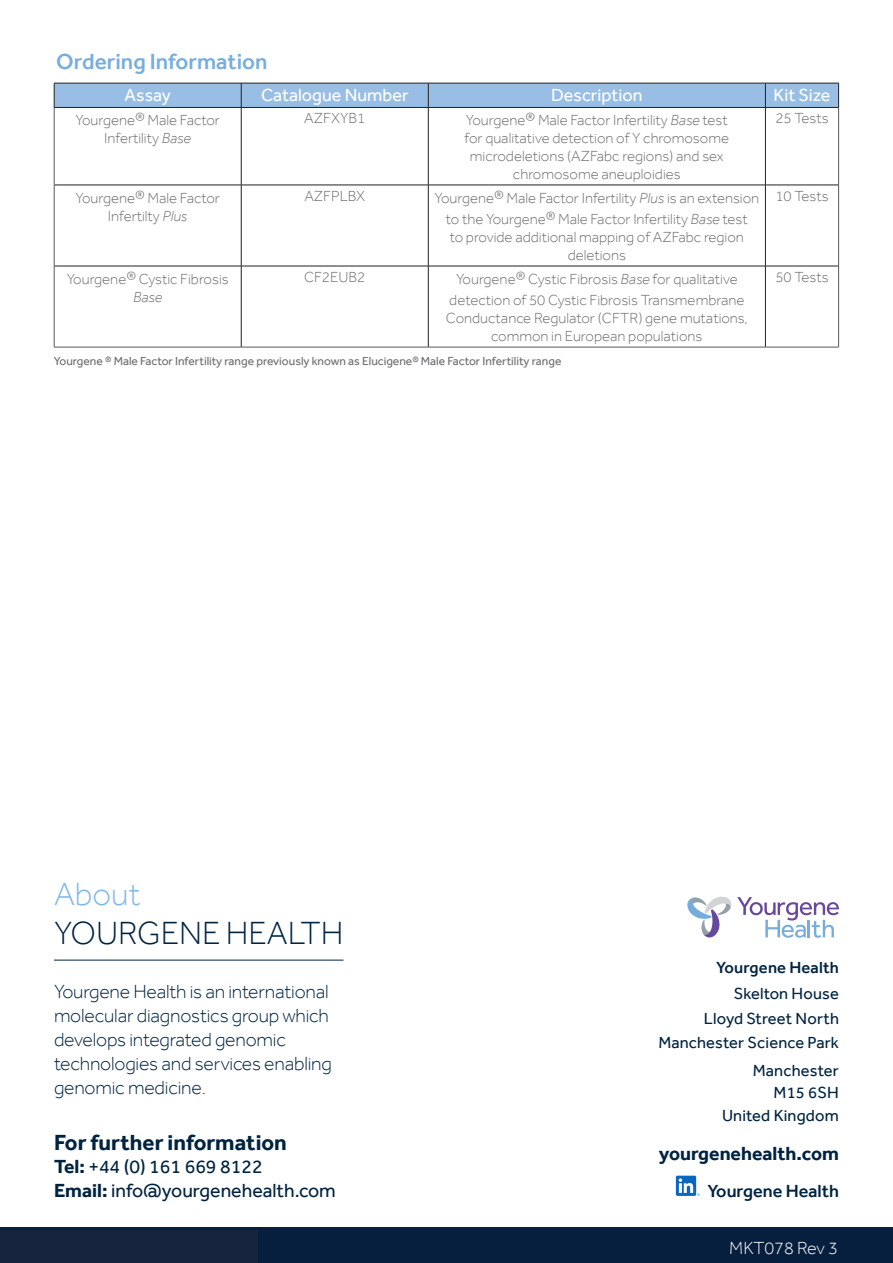
<style>
.page{position:relative;width:893px;height:1263px;background:#fff}
.page>*{position:absolute;margin:0;border:0;box-sizing:border-box;transform-origin:0 0}
.t1{font:300 33px/39px "Effra";color:#002340}
.t2{font:700 22.5px "Effra";color:#002340}
.t3{font:500 22.5px "Effra";color:#77aede}
.t4{font:300 19.5px/24px "Effra";letter-spacing:-.01em;color:#002340}
.t5{font:19.5px "Effra";color:#002340}
.t6{font:700 19.5px "Effra";color:#002340}
.t7{font:18px "Effra";color:#fff}
.t8{font:500 18px "Effra";color:#002340}
.t9{font:300 18px "Effra";color:#fff}
.t10{font:16.5px/22.5px "Effra";letter-spacing:.01em;color:#002340;text-align:right}
.t11{font:500 16.5px "Effra";letter-spacing:.01em;color:#002340}
.t12{font:300 15px/18px "Effra";color:#6c6d70;text-align:center}
.t13{font:12px "Effra";color:#6c6d70}
.s1{font-size:18px}
.s2{font-style:italic}
.s3{color:#81b9ea}
.s4{font-weight:700}
</style>
<div class="page">
<div style="left:0;top:1227px;width:893px;height:36px;background:#071f3e"></div>
<div style="left:54px;top:83px;width:785px;height:24px;background:#98bee5"></div>
<hr style="left:54px;top:107px;width:187px;height:1px;background:#231f20">
<hr style="left:241px;top:107px;width:187px;height:1px;background:#231f20">
<hr style="left:428px;top:107px;width:337px;height:1px;background:#231f20">
<hr style="left:765px;top:107px;width:74px;height:1px;background:#231f20">
<hr style="left:241px;top:108px;width:1px;height:77px;background:#231f20">
<hr style="left:428px;top:108px;width:1px;height:77px;background:#231f20">
<hr style="left:765px;top:108px;width:1px;height:77px;background:#231f20">
<hr style="left:54px;top:185px;width:187px;height:1px;background:#231f20">
<hr style="left:241px;top:185px;width:187px;height:1px;background:#231f20">
<hr style="left:241px;top:185px;width:1px;height:81px;background:#231f20">
<hr style="left:428px;top:185px;width:337px;height:1px;background:#231f20">
<hr style="left:428px;top:185px;width:1px;height:81px;background:#231f20">
<hr style="left:765px;top:185px;width:73px;height:1px;background:#231f20">
<hr style="left:765px;top:185px;width:1px;height:81px;background:#231f20">
<hr style="left:54px;top:266px;width:187px;height:1px;background:#231f20">
<hr style="left:241px;top:266px;width:187px;height:1px;background:#231f20">
<hr style="left:241px;top:266px;width:1px;height:81px;background:#231f20">
<hr style="left:428px;top:266px;width:337px;height:1px;background:#231f20">
<hr style="left:428px;top:266px;width:1px;height:81px;background:#231f20">
<hr style="left:765px;top:266px;width:73px;height:1px;background:#231f20">
<hr style="left:765px;top:266px;width:1px;height:81px;background:#231f20">
<hr style="left:54px;top:108px;width:1px;height:77px;background:#57585a">
<hr style="left:838px;top:108px;width:1px;height:77px;background:#57585a">
<hr style="left:54px;top:185px;width:1px;height:81px;background:#57585a">
<hr style="left:838px;top:185px;width:1px;height:81px;background:#57585a">
<hr style="left:54px;top:266px;width:1px;height:81px;background:#57585a">
<hr style="left:838px;top:266px;width:1px;height:81px;background:#57585a">
<hr style="left:54px;top:347px;width:187px;height:1px;background:#57585a">
<hr style="left:241px;top:347px;width:187px;height:1px;background:#57585a">
<hr style="left:428px;top:347px;width:337px;height:1px;background:#57585a">
<hr style="left:765px;top:347px;width:74px;height:1px;background:#57585a">
<svg style="left:687px;top:897px;width:152px;height:41px"></svg>
<svg style="left:675px;top:1175px;width:25px;height:21px"></svg>
<hr style="left:54px;top:960px;width:289px;height:1px;background:#002340">
<div style="left:0;top:1230px;width:257px;height:33px;background:#17243d"></div>
<p class="t3" style="left:56px;top:48px;width:213px">Ordering Information</p>
<p class="t7" style="left:125px;top:85px;width:48px">Assay</p>
<p class="t7" style="left:261px;top:85px;width:149px">Catalogue Number</p>
<p class="t7" style="left:551px;top:85px;width:93px">Description</p>
<p class="t7" style="left:773px;top:85px;width:59px">Kit Size</p>
<p class="t12" style="left:75px;top:111px;width:146px">Yourgene<span class="s1">®</span> Male Factor</p>
<p class="t12" style="left:104px;top:129px;width:88px">Infertility <span class="s2">Base</span></p>
<p class="t12" style="left:304px;top:109px;width:62px">AZFXYB1</p>
<p class="t12" style="left:465px;top:111px;width:266px">Yourgene<span class="s1">®</span> Male Factor Infertility <span class="s2">Base</span> test for qualitative detection of Y chromosome microdeletions (AZFabc regions) and sex chromosome aneuploidies</p>
<p class="t12" style="left:775px;top:109px;width:55px">25 Tests</p>
<p class="t12" style="left:75px;top:188px;width:146px">Yourgene<span class="s1">®</span> Male Factor</p>
<p class="t12" style="left:108px;top:206px;width:81px">Infertilty <span class="s2">Plus</span></p>
<p class="t12" style="left:304px;top:186px;width:62px">AZFPLBX</p>
<p class="t12" style="left:434px;top:187px;width:326px;line-height:21.6px">Yourgene<span class="s1">®</span> Male Factor Infertility <span class="s2">Plus</span> is an extension to the Yourgene<span class="s1">®</span> Male Factor Infertility <span class="s2">Base</span> test</p>
<p class="t12" style="left:450px;top:228px;width:296px">to provide additional mapping of AZFabc region deletions</p>
<p class="t12" style="left:67px;top:270px;width:164px">Yourgene<span class="s1">®</span> Cystic Fibrosis<br><span class="s2">Base</span></p>
<p class="t12" style="left:304px;top:268px;width:63px">CF2EUB2</p>
<p class="t12" style="left:449px;top:268px;width:297px;line-height:21.6px">Yourgene<span class="s1">®</span> Cystic Fibrosis <span class="s2">Base</span> for qualitative detection of 50 Cystic Fibrosis Transmembrane</p>
<p class="t12" style="left:446px;top:309px;width:303px">Conductance Regulator (CFTR) gene mutations, common in European populations</p>
<p class="t13" style="left:54px;top:354px;width:509px">Yourgene ® Male Factor Infertility range previously known as Elucigene® Male Factor Infertility range</p>
<p class="t12" style="left:775px;top:186px;width:55px">10 Tests</p>
<p class="t12" style="left:775px;top:268px;width:55px">50 Tests</p>
<p class="t1" style="left:54px;top:874px;width:291px"><span class="s3">About<br></span>YOURGENE HEALTH</p>
<p class="t4" style="left:54px;top:979px;width:279px">Yourgene Health is an international molecular diagnostics group which develops integrated genomic technologies and services enabling genomic medicine.</p>
<p class="t2" style="left:54px;top:1129px;width:234px">For further information</p>
<p class="t5" style="left:54px;top:1155px;width:210px"><span class="s4">Tel:</span> +44 (0) 161 669 8122</p>
<p class="t5" style="left:54px;top:1178px;width:283px"><span class="s4">Email:</span> info@yourgenehealth.com</p>
<p class="t11" style="left:716px;top:958px;width:124px">Yourgene Health</p>
<p class="t10" style="left:734px;top:982px;width:107px">Skelton House</p>
<p class="t10" style="left:704px;top:1006px;width:137px">Lloyd Street North</p>
<p class="t10" style="left:658px;top:1031px;width:182px">Manchester Science Park</p>
<p class="t10" style="left:722px;top:1059px;width:118px">Manchester<br>M15 6SH<br>United Kingdom</p>
<p class="t6" style="left:659px;top:1142px;width:182px">yourgenehealth.com</p>
<p class="t8" style="left:707px;top:1180px;width:133px">Yourgene Health</p>
<p class="t9" style="left:729px;top:1238px;width:110px">MKT078 Rev 3</p>
</div>
